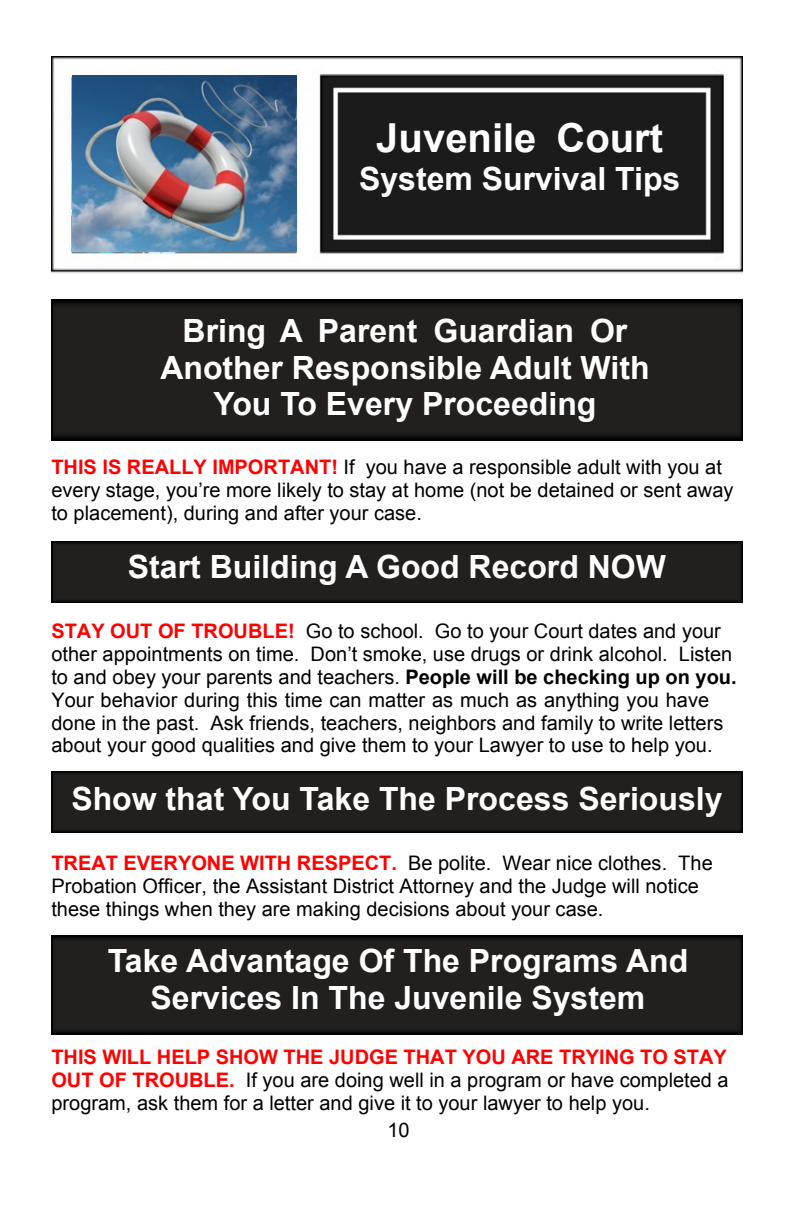
<style>
.page{position:relative;width:792px;height:1224px;background:#fff}
.page>*{position:absolute;margin:0;border:0;box-sizing:border-box;transform-origin:0 0}
.t1{font:700 40px "Arial";color:#fff}
.t2{font:700 32px/36.6px "Arial";color:#fff;text-align:center}
.t3{font:20px/23px "Arial";color:#000}
.s1{font-weight:700;color:#f00}
.s2{font-weight:700}
</style>
<div class="page">
<img style="left:51px;top:56px;width:692px;height:218px">
<img style="left:73px;top:76px;width:224px;height:176px">
<img style="left:51px;top:299px;width:692px;height:141px">
<img style="left:51px;top:541px;width:692px;height:61px">
<img style="left:51px;top:771px;width:692px;height:61px">
<img style="left:51px;top:935px;width:692px;height:99px">
<h1 class="t1" style="left:376px;top:123px;width:288px">Juvenile Court</h1>
<h2 class="t2" style="left:359px;top:164px;width:323px">System Survival Tips</h2>
<h2 class="t2" style="left:160px;top:315px;width:491px">Bring A Parent Guardian Or<br>Another Responsible Adult With<br>You To Every Proceeding</h2>
<p class="t3" style="left:51px;top:457px;width:684px"><span class="s1">THIS IS REALLY IMPORTANT!</span> If you have a responsible adult with you at every stage, you’re more likely to stay at home (not be detained or sent away to placement), during and after your case.</p>
<h2 class="t2" style="left:128px;top:551px;width:540px">Start Building A Good Record NOW</h2>
<p class="t3" style="left:51px;top:621px;width:687px"><span class="s1">STAY OUT OF TROUBLE!</span> Go to school. Go to your Court dates and your other appointments on time. Don’t smoke, use drugs or drink alcohol. Listen to and obey your parents and teachers. <span class="s2">People will be checking up on you.<br></span>Your behavior during this time can matter as much as anything you have done in the past. Ask friends, teachers, neighbors and family to write letters about your good qualities and give them to your Lawyer to use to help you.</p>
<h2 class="t2" style="left:71px;top:783px;width:653px">Show that You Take The Process Seriously</h2>
<p class="t3" style="left:51px;top:853px;width:663px"><span class="s1">TREAT EVERYONE WITH RESPECT.</span> Be polite. Wear nice clothes. The<br>Probation Officer, the Assistant District Attorney and the Judge will notice these things when they are making decisions about your case.</p>
<h2 class="t2" style="left:108px;top:945px;width:582px">Take Advantage Of The Programs And<br>Services In The Juvenile System</h2>
<p class="t3" style="left:51px;top:1047px;width:679px;text-align:justify"><span class="s1">THIS WILL HELP SHOW THE JUDGE THAT YOU ARE TRYING TO STAY OUT OF TROUBLE.</span> If you are doing well in a program or have completed a program, ask them for a letter and give it to your lawyer to help you.</p>
<p class="t3" style="left:387px;top:1120px;width:24px">10</p>
</div>
